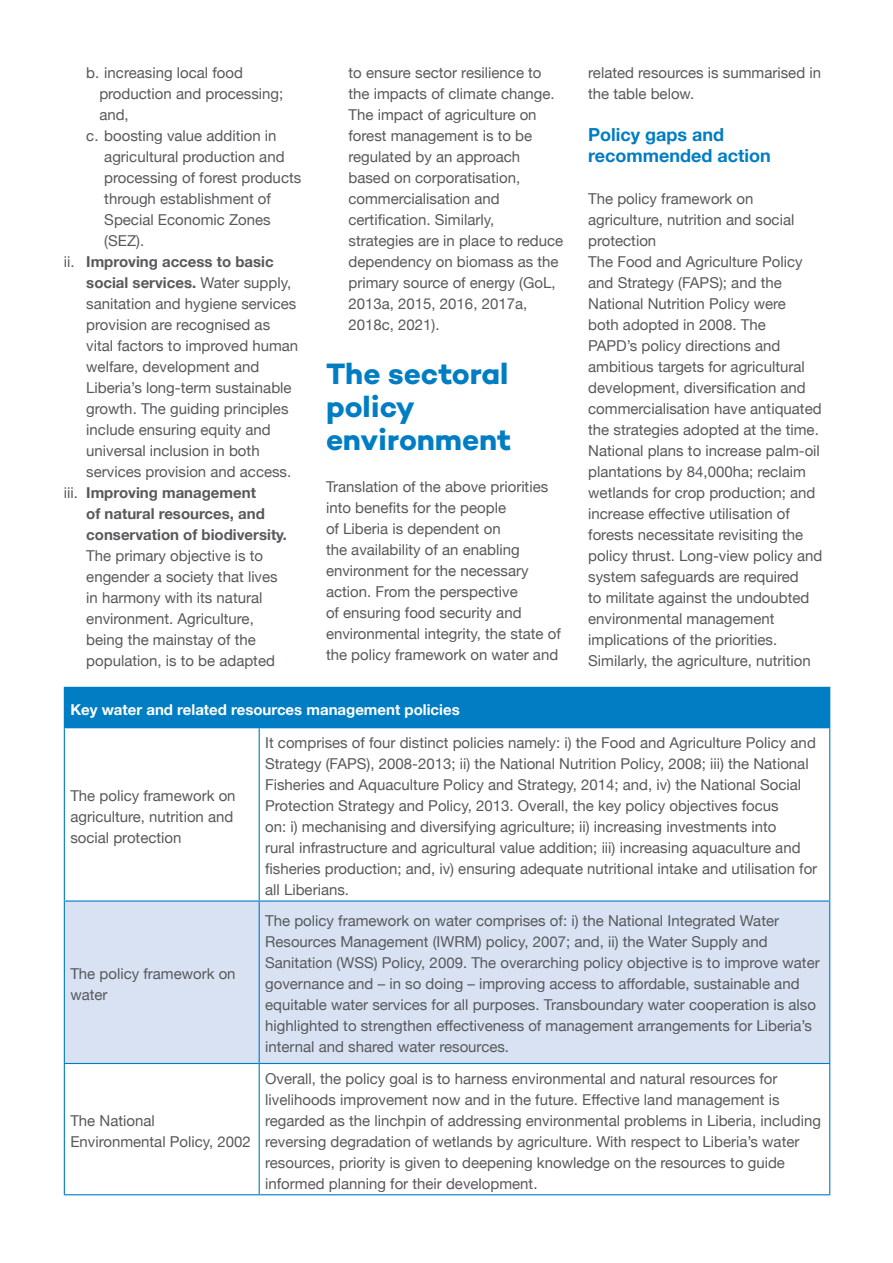
<style>
.page{position:relative;width:893px;height:1263px;background:#fff}
.page>*{position:absolute;margin:0;border:0;box-sizing:border-box;transform-origin:0 0}
.t1{font:700 30px/33px "Campton";letter-spacing:-.005em;color:#007dc3}
.t2{font:700 18px/21px "Helvetica Neue";color:#007dc3}
.t3{font:15px/21px "Helvetica Neue";color:#58595b}
.t4{font:700 15px "Helvetica Neue";color:#58595b}
.t5{font:700 15px "Helvetica Neue";color:#fff}
.s1{font-weight:400}
</style>
<div class="page">
<div style="left:64px;top:687px;width:766px;height:41px;background:#007dc3"></div>
<div style="left:65px;top:901px;width:764px;height:162px;background:#d8e2f3"></div>
<hr style="left:64px;top:728px;width:1px;height:172px;background:#007dc3">
<hr style="left:259px;top:728px;width:1px;height:172px;background:#007dc3">
<hr style="left:829px;top:728px;width:1px;height:172px;background:#007dc3">
<hr style="left:64px;top:900px;width:195px;height:1px;background:#007dc3">
<hr style="left:64px;top:901px;width:1px;height:162px;background:#007dc3">
<hr style="left:259px;top:900px;width:571px;height:1px;background:#007dc3">
<hr style="left:259px;top:901px;width:1px;height:162px;background:#007dc3">
<hr style="left:829px;top:901px;width:1px;height:162px;background:#007dc3">
<hr style="left:64px;top:1063px;width:195px;height:1px;background:#007dc3">
<hr style="left:64px;top:1064px;width:1px;height:130px;background:#007dc3">
<hr style="left:259px;top:1063px;width:571px;height:1px;background:#007dc3">
<hr style="left:259px;top:1064px;width:1px;height:130px;background:#007dc3">
<hr style="left:829px;top:1064px;width:1px;height:130px;background:#007dc3">
<hr style="left:64px;top:1194px;width:195px;height:1px;background:#007dc3">
<hr style="left:259px;top:1194px;width:571px;height:1px;background:#007dc3">
<p class="t3" style="left:86px;top:63px;width:158px">b. increasing local food</p>
<p class="t3" style="left:99px;top:84px;width:185px">production and processing;</p>
<p class="t3" style="left:99px;top:105px;width:31px">and,</p>
<p class="t3" style="left:86px;top:126px;width:192px">c. boosting value addition in</p>
<p class="t3" style="left:104px;top:147px;width:182px">agricultural production and</p>
<p class="t3" style="left:104px;top:168px;width:198px">processing of forest products</p>
<p class="t3" style="left:104px;top:189px;width:168px">through establishment of</p>
<p class="t3" style="left:104px;top:210px;width:168px">Special Economic Zones</p>
<p class="t3" style="left:104px;top:231px;width:41px">(SEZ).</p>
<p class="t4" style="left:64px;top:250px;width:211px"><span class="s1">ii.</span> Improving access to basic</p>
<p class="t4" style="left:86px;top:271px;width:206px">social services. <span class="s1">Water supply,</span></p>
<p class="t3" style="left:86px;top:294px;width:212px">sanitation and hygiene services</p>
<p class="t3" style="left:86px;top:315px;width:185px">provision are recognised as</p>
<p class="t3" style="left:86px;top:336px;width:214px">vital factors to improved human</p>
<p class="t3" style="left:86px;top:357px;width:175px">welfare, development and</p>
<p class="t3" style="left:86px;top:378px;width:207px">Liberia’s long-term sustainable</p>
<p class="t3" style="left:86px;top:399px;width:204px">growth. The guiding principles</p>
<p class="t3" style="left:86px;top:420px;width:186px">include ensuring equity and</p>
<p class="t3" style="left:86px;top:441px;width:175px">universal inclusion in both</p>
<p class="t3" style="left:86px;top:462px;width:207px">services provision and access.</p>
<p class="t4" style="left:64px;top:481px;width:194px"><span class="s1">iii.</span> Improving management</p>
<p class="t4" style="left:86px;top:502px;width:180px">of natural resources, and</p>
<p class="t4" style="left:86px;top:523px;width:202px">conservation of biodiversity.</p>
<p class="t3" style="left:86px;top:546px;width:178px">The primary objective is to</p>
<p class="t3" style="left:86px;top:567px;width:193px">engender a society that lives</p>
<p class="t3" style="left:86px;top:588px;width:178px">in harmony with its natural</p>
<p class="t3" style="left:86px;top:609px;width:169px">environment. Agriculture,</p>
<p class="t3" style="left:86px;top:630px;width:171px">being the mainstay of the</p>
<p class="t3" style="left:86px;top:651px;width:190px">population, is to be adapted</p>
<p class="t3" style="left:348px;top:63px;width:216px">to ensure sector resilience to the impacts of climate change.<br>The impact of agriculture on forest management is to be regulated by an approach based on corporatisation, commercialisation and certification. Similarly, strategies are in place to reduce dependency on biomass as the primary source of energy (GoL,<br>2013a, 2015, 2016, 2017a,<br>2018c, 2021).</p>
<p class="t1" style="left:326px;top:357px;width:187px">The sectoral policy environment</p>
<p class="t3" style="left:326px;top:477px;width:236px">Translation of the above priorities into benefits for the people<br>of Liberia is dependent on<br>the availability of an enabling environment for the necessary action. From the perspective<br>of ensuring food security and environmental integrity, the state of the policy framework on water and</p>
<p class="t5" style="left:70px;top:698px;width:391px">Key water and related resources management policies</p>
<p class="t3" style="left:588px;top:63px;width:234px">related resources is summarised in the table below.</p>
<p class="t2" style="left:588px;top:125px;width:184px">Policy gaps and recommended action</p>
<p class="t3" style="left:588px;top:189px;width:236px">The policy framework on agriculture, nutrition and social protection<br>The Food and Agriculture Policy and Strategy (FAPS); and the<br>National Nutrition Policy were<br>both adopted in 2008. The<br>PAPD’s policy directions and ambitious targets for agricultural development, diversification and commercialisation have antiquated the strategies adopted at the time.<br>National plans to increase palm-oil plantations by 84,000ha; reclaim wetlands for crop production; and increase effective utilisation of forests necessitate revisiting the policy thrust. Long-view policy and system safeguards are required<br>to militate against the undoubted environmental management implications of the priorities.<br>Similarly, the agriculture, nutrition</p>
<p class="t3" style="left:70px;top:785px;width:167px">The policy framework on agriculture, nutrition and social protection</p>
<p class="t3" style="left:70px;top:964px;width:167px">The policy framework on water</p>
<p class="t3" style="left:70px;top:1111px;width:182px">The National<br>Environmental Policy, 2002</p>
<p class="t3" style="left:265px;top:733px;width:554px">It comprises of four distinct policies namely: i) the Food and Agriculture Policy and Strategy (FAPS), 2008-2013; ii) the National Nutrition Policy, 2008; iii) the National Fisheries and Aquaculture Policy and Strategy, 2014; and, iv) the National Social Protection Strategy and Policy, 2013. Overall, the key policy objectives focus<br>on: i) mechanising and diversifying agriculture; ii) increasing investments into<br>rural infrastructure and agricultural value addition; iii) increasing aquaculture and fisheries production; and, iv) ensuring adequate nutritional intake and utilisation for all Liberians.</p>
<p class="t3" style="left:265px;top:911px;width:556px">The policy framework on water comprises of: i) the National Integrated Water Resources Management (IWRM) policy, 2007; and, ii) the Water Supply and Sanitation (WSS) Policy, 2009. The overarching policy objective is to improve water governance and – in so doing – improving access to affordable, sustainable and equitable water services for all purposes. Transboundary water cooperation is also highlighted to strengthen effectiveness of management arrangements for Liberia’s internal and shared water resources.</p>
<p class="t3" style="left:265px;top:1069px;width:557px">Overall, the policy goal is to harness environmental and natural resources for livelihoods improvement now and in the future. Effective land management is regarded as the linchpin of addressing environmental problems in Liberia, including reversing degradation of wetlands by agriculture. With respect to Liberia’s water resources, priority is given to deepening knowledge on the resources to guide informed planning for their development.</p>
</div>
